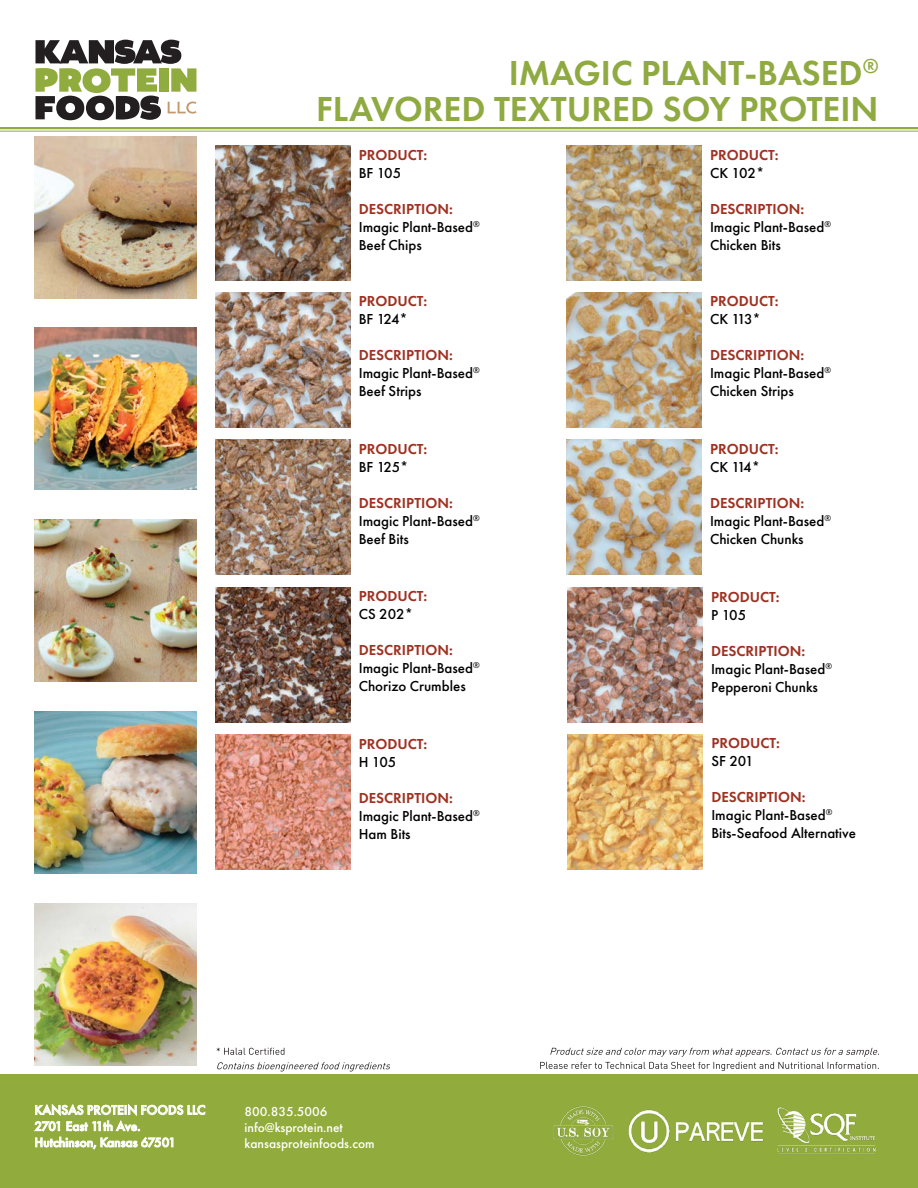
<style>
.page{position:relative;width:918px;height:1188px;background:#fff}
.page>*{position:absolute;margin:0;border:0;box-sizing:border-box;transform-origin:0 0}
.t1{font:600 36px/36px "Futura PT";color:#90aa42;text-align:right}
.t2{font:500 15px/18px "Futura PT";color:#000101}
.t3{font:600 15px "Futura PT";color:#9f3121}
.t4{font:500 15px "Futura PT";color:#000}
.t5{font:500 13.5px/16.2px "Futura PT";color:#fff}
.s1{font-weight:600;color:#9f3121}
</style>
<div class="page">
<svg style="left:35px;top:40px;width:161px;height:80px"></svg>
<div style="left:0;top:1074px;width:918px;height:114px;background:#91ab3c"></div>
<svg style="left:34px;top:1104px;width:172px;height:46px"></svg>
<img style="left:553px;top:1106px;width:323px;height:50px">
<img style="left:567px;top:145px;width:135px;height:135px">
<img style="left:568px;top:587px;width:135px;height:135px">
<img style="left:567px;top:293px;width:135px;height:135px">
<img style="left:567px;top:439px;width:135px;height:135px">
<img style="left:215px;top:145px;width:135px;height:135px">
<img style="left:215px;top:439px;width:135px;height:135px">
<img style="left:215px;top:735px;width:135px;height:135px">
<img style="left:215px;top:293px;width:135px;height:135px">
<img style="left:215px;top:587px;width:135px;height:135px">
<img style="left:568px;top:735px;width:135px;height:135px">
<img style="left:34px;top:136px;width:162px;height:162px">
<img style="left:34px;top:328px;width:162px;height:162px">
<img style="left:34px;top:520px;width:162px;height:162px">
<img style="left:34px;top:711px;width:162px;height:162px">
<img style="left:34px;top:903px;width:162px;height:162px">
<hr style="left:0;top:127px;width:918px;height:2px;background:#91ab3c">
<hr style="left:0;top:131px;width:918px;height:1px;background:#91ab3c">
<svg style="left:217px;top:1048px;width:67px;height:7px"></svg>
<svg style="left:217px;top:1062px;width:173px;height:10px"></svg>
<svg style="left:540px;top:1048px;width:339px;height:23px"></svg>
<h1 class="t1" style="left:316px;top:54px;width:564px">IMAGIC PLANT-BASED<sup>®<br></sup>FLAVORED TEXTURED SOY PROTEIN</h1>
<p class="t3" style="left:359px;top:145px;width:70px">PRODUCT:</p>
<p class="t4" style="left:359px;top:164px;width:44px">BF 105</p>
<p class="t2" style="left:359px;top:200px;width:123px"><span class="s1">DESCRIPTION:<br></span>Imagic Plant-Based<sup>®<br></sup>Beef Chips</p>
<p class="t3" style="left:359px;top:292px;width:70px">PRODUCT:</p>
<p class="t4" style="left:359px;top:310px;width:51px">BF 124*</p>
<p class="t2" style="left:359px;top:346px;width:123px"><span class="s1">DESCRIPTION:<br></span>Imagic Plant-Based<sup>®<br></sup>Beef Strips</p>
<p class="t3" style="left:359px;top:440px;width:70px">PRODUCT:</p>
<p class="t4" style="left:359px;top:458px;width:51px">BF 125*</p>
<p class="t2" style="left:359px;top:494px;width:123px"><span class="s1">DESCRIPTION:<br></span>Imagic Plant-Based<sup>®<br></sup>Beef Bits</p>
<p class="t3" style="left:359px;top:586px;width:70px">PRODUCT:</p>
<p class="t4" style="left:359px;top:605px;width:56px">CS 202*</p>
<p class="t2" style="left:359px;top:641px;width:123px"><span class="s1">DESCRIPTION:<br></span>Imagic Plant-Based<sup>®<br></sup>Chorizo Crumbles</p>
<p class="t3" style="left:359px;top:735px;width:70px">PRODUCT:</p>
<p class="t4" style="left:359px;top:753px;width:39px">H 105</p>
<p class="t2" style="left:359px;top:789px;width:123px"><span class="s1">DESCRIPTION:<br></span>Imagic Plant-Based<sup>®<br></sup>Ham Bits</p>
<p class="t5" style="left:34px;top:1102px;width:172px">KANSAS PROTEIN FOODS LLC<br>2701 East 11th Ave.<br>Hutchinson, Kansas 67501</p>
<p class="t5" style="left:244px;top:1103px;width:132px">800.835.5006 info@ksprotein.net kansasproteinfoods.com</p>
<p class="t3" style="left:710px;top:145px;width:70px">PRODUCT:</p>
<p class="t4" style="left:710px;top:164px;width:56px">CK 102*</p>
<p class="t2" style="left:710px;top:200px;width:123px"><span class="s1">DESCRIPTION:<br></span>Imagic Plant-Based<sup>®<br></sup>Chicken Bits</p>
<p class="t3" style="left:710px;top:292px;width:70px">PRODUCT:</p>
<p class="t4" style="left:710px;top:310px;width:52px">CK 113*</p>
<p class="t2" style="left:710px;top:346px;width:123px"><span class="s1">DESCRIPTION:<br></span>Imagic Plant-Based<sup>®<br></sup>Chicken Strips</p>
<p class="t3" style="left:710px;top:440px;width:70px">PRODUCT:</p>
<p class="t4" style="left:710px;top:458px;width:51px">CK 114*</p>
<p class="t2" style="left:710px;top:494px;width:123px"><span class="s1">DESCRIPTION:<br></span>Imagic Plant-Based<sup>®<br></sup>Chicken Chunks</p>
<p class="t3" style="left:711px;top:587px;width:70px">PRODUCT:</p>
<p class="t4" style="left:711px;top:606px;width:37px">P 105</p>
<p class="t2" style="left:711px;top:642px;width:123px"><span class="s1">DESCRIPTION:<br></span>Imagic Plant-Based<sup>®<br></sup>Pepperoni Chunks</p>
<p class="t3" style="left:711px;top:734px;width:70px">PRODUCT:</p>
<p class="t4" style="left:711px;top:752px;width:44px">SF 201</p>
<p class="t2" style="left:711px;top:788px;width:146px"><span class="s1">DESCRIPTION:<br></span>Imagic Plant-Based<sup>®<br></sup>Bits-Seafood Alternative</p>
</div>
